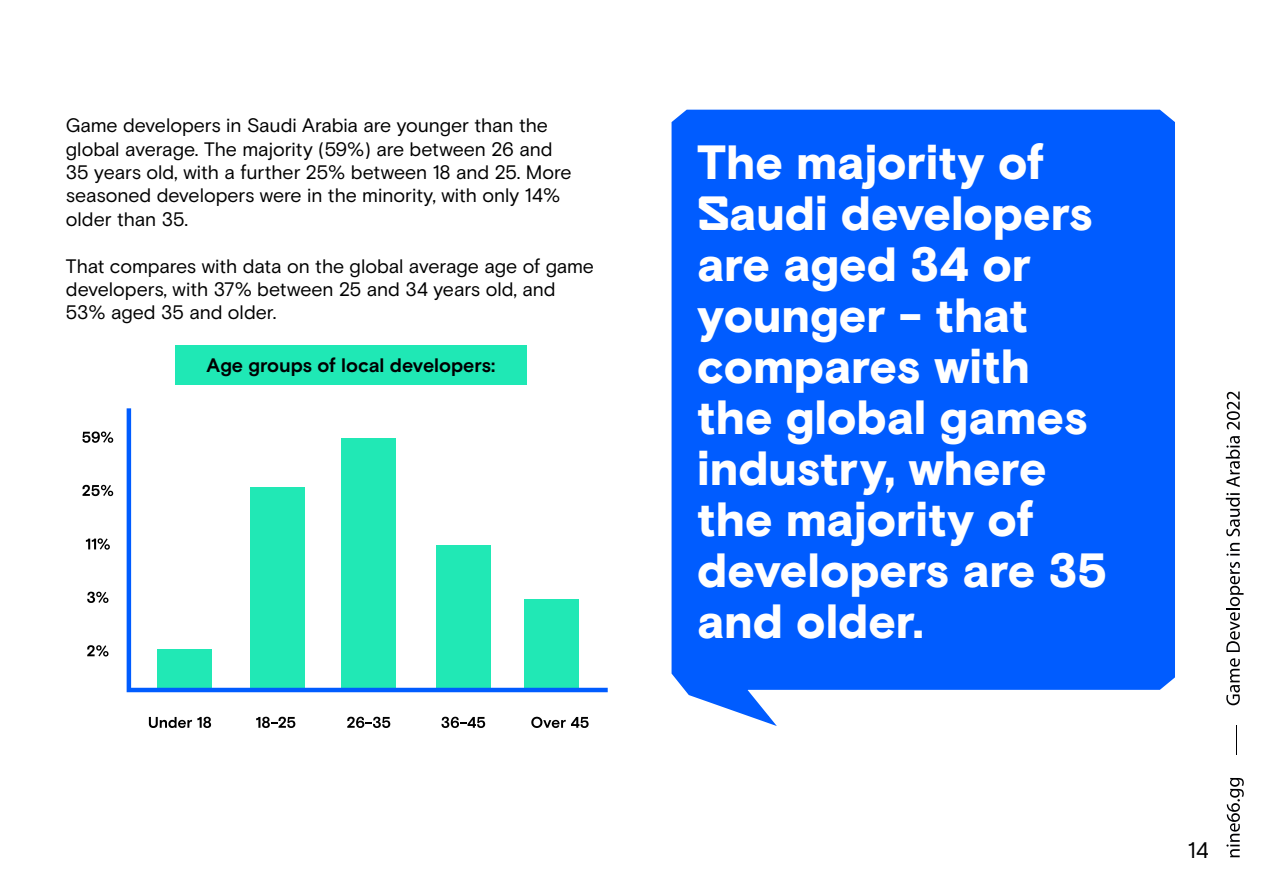
<style>
.page{position:relative;width:1263px;height:893px;background:#fff}
.page>*{position:absolute;margin:0;border:0;box-sizing:border-box;transform-origin:0 0}
.t1{font:900 48px/51px "Nine 66 Basis Grotesque Arabic Pro Blk v 2";color:#fff}
.t2{font:22.5px "Basis Grotesque Arabic Pro";color:#000}
.t3{font:19.5px/23.4px "Basis Grotesque Arabic Pro";color:#000}
.t4{font:700 19.5px "Basis Grotesque Arabic Pro";color:#000001}
</style>
<div class="page">
<svg style="left:671px;top:109px;width:504px;height:617px;background:#1066ff"></svg>
<svg style="left:149px;top:717px;width:62px;height:11px"></svg>
<svg style="left:256px;top:717px;width:39px;height:11px"></svg>
<svg style="left:347px;top:717px;width:43px;height:11px"></svg>
<svg style="left:441px;top:717px;width:44px;height:11px"></svg>
<svg style="left:531px;top:717px;width:58px;height:11px"></svg>
<svg style="left:83px;top:485px;width:30px;height:11px"></svg>
<svg style="left:82px;top:431px;width:31px;height:12px"></svg>
<svg style="left:87px;top:592px;width:21px;height:11px"></svg>
<svg style="left:86px;top:538px;width:24px;height:12px"></svg>
<svg style="left:87px;top:645px;width:21px;height:11px"></svg>
<svg style="left:127px;top:408px;width:481px;height:284px"></svg>
<div style="left:175px;top:345px;width:351px;height:39px;background:#1fe8b5"></div>
<svg style="left:1226px;top:778px;width:18px;height:79px"></svg>
<svg style="left:1226px;top:658px;width:14px;height:47px"></svg>
<svg style="left:1226px;top:562px;width:17px;height:90px"></svg>
<svg style="left:1226px;top:543px;width:14px;height:13px"></svg>
<svg style="left:1226px;top:493px;width:14px;height:43px"></svg>
<svg style="left:1226px;top:436px;width:14px;height:51px"></svg>
<svg style="left:1227px;top:392px;width:13px;height:38px"></svg>
<svg style="left:1236px;top:725px;width:1px;height:29px"></svg>
<p class="t3" style="left:66px;top:116px;width:507px">Game developers in Saudi Arabia are younger than the global average. The majority (59%) are between 26 and 35 years old, with a further 25% between 18 and 25. More seasoned developers were in the minority, with only 14% older than 35.</p>
<p class="t3" style="left:66px;top:256px;width:530px">That compares with data on the global average age of game developers, with 37% between 25 and 34 years old, and<br>53% aged 35 and older.</p>
<p class="t4" style="left:207px;top:354px;width:290px">Age groups of local developers:</p>
<h1 class="t1" style="left:697px;top:141px;width:412px">The majority of<br>Saudi developers are aged 34 or younger - that compares with the global games industry, where the majority of developers are 35 and older.</h1>
<p class="t2" style="left:1188px;top:837px;width:23px">14</p>
</div>
